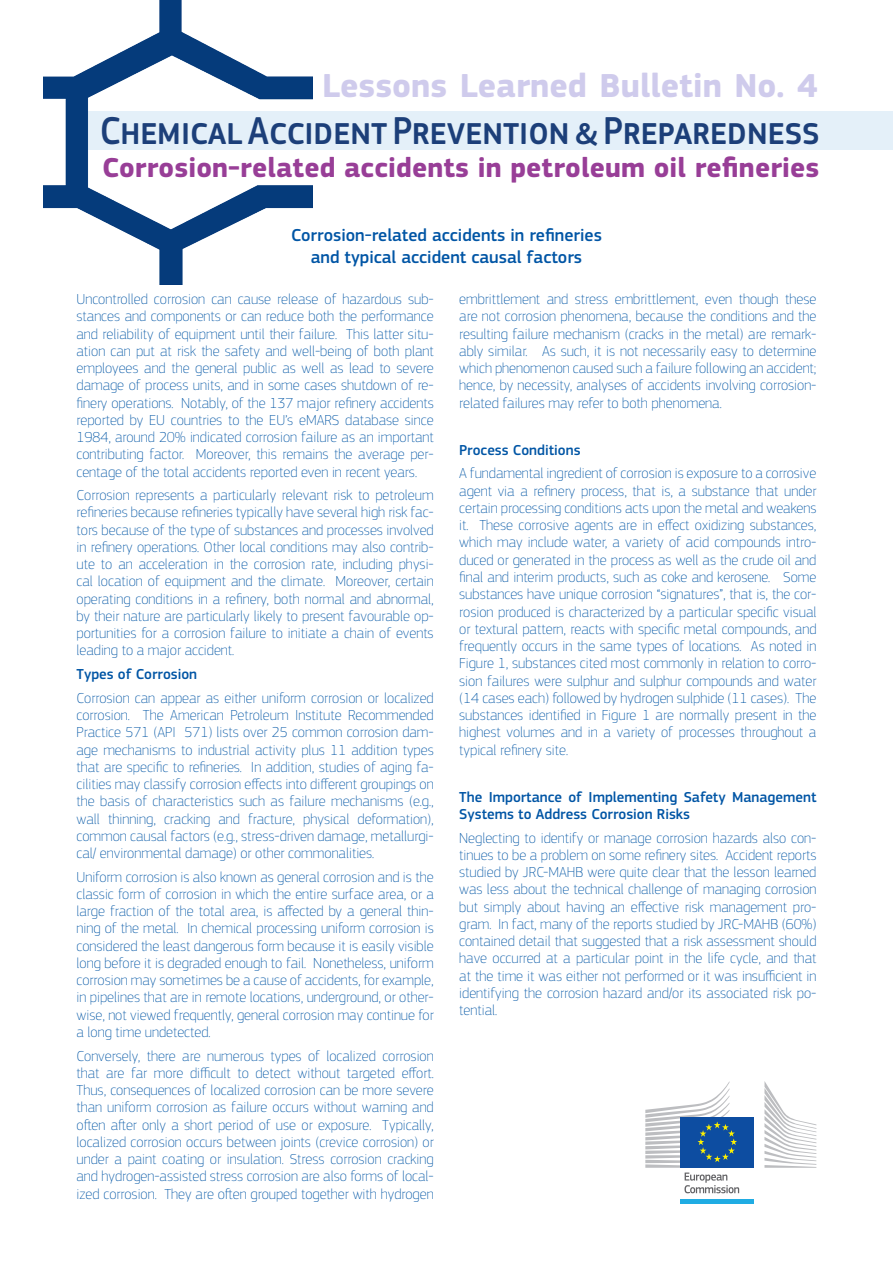
<style>
.page{position:relative;width:893px;height:1263px;background:#fff}
.page>*{position:absolute;margin:0;border:0;box-sizing:border-box;transform-origin:0 0}
.t1{font:500 40.5px "PF Square Sans Pro";color:#1c3f79;scale:.91 1}
.t2{font:700 34.5px "PF Square Sans Pro";color:#cfcbec}
.Issue{font:700 28.5px "PF Square Sans Pro";letter-spacing:.005em;color:#983e97}
.reporting{font:500 18px/21.6px "PF Square Sans Pro";color:#0155a5;text-align:center}
.reporting-2{font:100 15px/17.2px "PF Square Sans Pro";color:#0155a5;text-align:justify}
.reporting-3{font:500 15px/17.2px "PF Square Sans Pro";color:#0155a5}
</style>
<div class="page">
<div style="left:82px;top:111px;width:811px;height:39px;background:#e4f0f9"></div>
<img style="left:44px;top:0;width:269px;height:284px">
<div style="left:680px;top:1117px;width:74px;height:51px;background:#0d4da1"></div>
<hr style="left:680px;top:1199px;width:74px;height:4px;background:#20ace3">
<svg style="left:764px;top:1081px;width:52px;height:87px"></svg>
<svg style="left:645px;top:1081px;width:94px;height:112px"></svg>
<p class="t2" style="left:322px;top:65px;width:497px">Lessons Learned Bulletin No. 4</p>
<p class="t1" style="left:100px;top:107px;width:792px">Chemical Accident Prevention &amp; Preparedness</p>
<p class="Issue" style="left:102px;top:150px;width:719px">Corrosion-related accidents in petroleum oil refineries</p>
<p class="reporting" style="left:291px;top:225px;width:312px">Corrosion-related accidents in refineries and typical accident causal factors</p>
<p class="reporting-2" style="left:77px;top:290px;width:359px">Uncontrolled corrosion can cause release of hazardous sub&shy;stances and components or can reduce both the performance and reliability of equipment until their failure. This latter situ&shy;ation can put at risk the safety and well-being of both plant employees and the general public as well as lead to severe damage of process units, and in some cases shutdown of re&shy;finery operations. Notably, of the 137 major refinery accidents reported by EU countries to the EU’s eMARS database since 1984, around 20% indicated corrosion failure as an important contributing factor. Moreover, this remains the average per&shy;centage of the total accidents reported even in recent years.</p>
<p class="reporting-2" style="left:77px;top:486px;width:359px">Corrosion represents a particularly relevant risk to petroleum refineries because refineries typically have several high risk fac&shy;tors because of the type of substances and processes involved in refinery operations. Other local conditions may also contrib&shy;ute to an acceleration in the corrosion rate, including physi&shy;cal location of equipment and the climate. Moreover, certain operating conditions in a refinery, both normal and abnormal, by their nature are particularly likely to present favourable op&shy;portunities for a corrosion failure to initiate a chain of events leading to a major accident.</p>
<p class="reporting-3" style="left:77px;top:666px;width:122px">Types of Corrosion</p>
<p class="reporting-2" style="left:77px;top:689px;width:359px">Corrosion can appear as either uniform corrosion or localized corrosion. The American Petroleum Institute Recommended Practice 571 (API 571) lists over 25 common corrosion dam&shy;age mechanisms to industrial activity plus 11 addition types that are specific to refineries. In addition, studies of aging fa&shy;cilities may classify corrosion effects into different groupings on the basis of characteristics such as failure mechanisms (e.g., wall thinning, cracking and fracture, physical deformation), common causal factors (e.g., stress-driven damage, metallurgi&shy;cal/ environmental damage) or other commonalities.</p>
<p class="reporting-2" style="left:77px;top:868px;width:359px">Uniform corrosion is also known as general corrosion and is the classic form of corrosion in which the entire surface area, or a large fraction of the total area, is affected by a general thin&shy;ning of the metal. In chemical processing uniform corrosion is considered the least dangerous form because it is easily visible long before it is degraded enough to fail. Nonetheless, uniform corrosion may sometimes be a cause of accidents, for example, in pipelines that are in remote locations, underground, or other&shy;wise, not viewed frequently, general corrosion may continue for a long time undetected.</p>
<p class="reporting-2" style="left:77px;top:1047px;width:359px">Conversely, there are numerous types of localized corrosion that are far more difficult to detect without targeted effort.<br>Thus, consequences of localized corrosion can be more severe than uniform corrosion as failure occurs without warning and often after only a short period of use or exposure. Typically, localized corrosion occurs between joints (crevice corrosion) or under a paint coating or insulation. Stress corrosion cracking and hydrogen-assisted stress corrosion are also forms of local&shy;ized corrosion. They are often grouped together with hydrogen</p>
<p class="reporting-2" style="left:459px;top:290px;width:359px">embrittlement and stress embrittlement, even though these are not corrosion phenomena, because the conditions and the resulting failure mechanism (cracks in the metal) are remark&shy;ably similar. As such, it is not necessarily easy to determine which phenomenon caused such a failure following an accident; hence, by necessity, analyses of accidents involving corrosion&shy;related failures may refer to both phenomena.</p>
<p class="reporting-3" style="left:459px;top:442px;width:123px">Process Conditions</p>
<p class="reporting-2" style="left:459px;top:465px;width:359px">A fundamental ingredient of corrosion is exposure to a corrosive agent via a refinery process, that is, a substance that under certain processing conditions acts upon the metal and weakens it. These corrosive agents are in effect oxidizing substances, which may include water, a variety of acid compounds intro&shy;duced or generated in the process as well as the crude oil and final and interim products, such as coke and kerosene. Some substances have unique corrosion “signatures”, that is, the cor&shy;rosion produced is characterized by a particular specific visual or textural pattern, reacts with specific metal compounds, and frequently occurs in the same types of locations. As noted in Figure 1, substances cited most commonly in relation to corro&shy;sion failures were sulphur and sulphur compounds and water (14 cases each) followed by hydrogen sulphide (11 cases). The substances identified in Figure 1 are normally present in the highest volumes and in a variety of processes throughout a typical refinery site.</p>
<p class="reporting-3" style="left:459px;top:788px;width:359px">The Importance of Implementing Safety Management<br>Systems to Address Corrosion Risks</p>
<p class="reporting-2" style="left:459px;top:829px;width:359px">Neglecting to identify or manage corrosion hazards also con&shy;tinues to be a problem on some refinery sites. Accident reports studied by JRC-MAHB were quite clear that the lesson learned was less about the technical challenge of managing corrosion but simply about having an effective risk management pro&shy;gram. In fact, many of the reports studied by JRC-MAHB (60%) contained detail that suggested that a risk assessment should have occurred at a particular point in the life cycle, and that at the time it was either not performed or it was insufficient in identifying the corrosion hazard and/or its associated risk po&shy;tential.</p>
</div>
